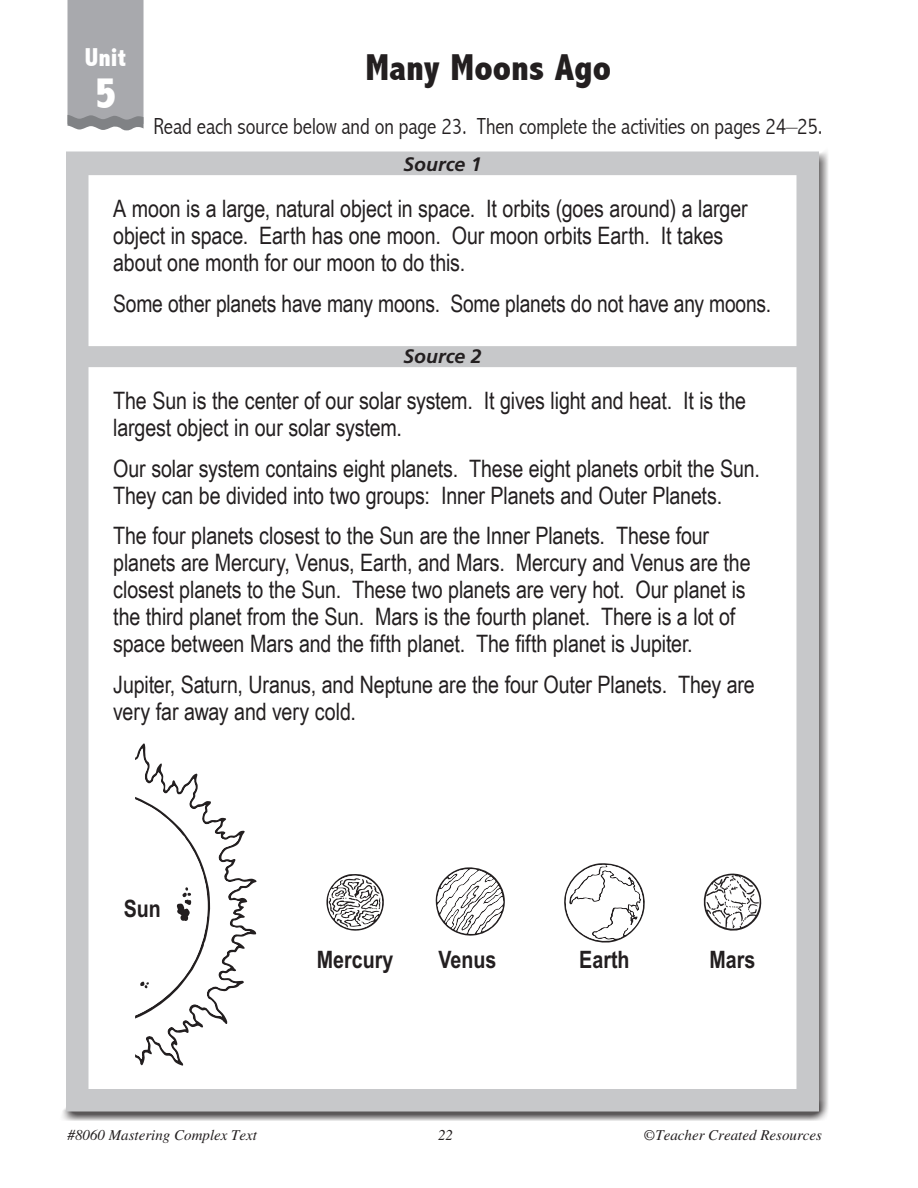
<style>
.page{position:relative;width:918px;height:1188px;background:#fff}
.page>*{position:absolute;margin:0;border:0;box-sizing:border-box;transform-origin:0 0}
.Unit{font:800 condensed 45px "Abadi";color:#fff}
.t1{font:800 condensed 37.5px "Abadi";color:#231f20}
.t2{font:800 condensed 25.95px "Abadi";color:#fff}
.Source_text_1col{font:24px/27px "Arial Narrow";letter-spacing:-.005em;color:#231f20}
.t3{font:700 24px "Arial Narrow";color:#231f20}
.Center_Directions_Te{font:300 condensed 23.25px "Abadi";letter-spacing:-.005em;color:#231f20}
.Source_bar_1col{font:italic 700 19.5px "Frutiger CE";color:#231f20}
.t4{font:italic 15px "Times LT Std";color:#231f20}
</style>
<div class="page">
<svg style="left:68px;top:0;width:76px;height:131px;background:#a6a7ab"></svg>
<div style="left:59px;top:146px;width:770px;height:975px;background:#231f20;opacity:.75"></div>
<div style="left:66px;top:152px;width:753px;height:960px;background:#fff;border:22px solid #c7c8ca"></div>
<div style="left:77px;top:154px;width:731px;height:21px;background:#c7c8ca"></div>
<div style="left:77px;top:346px;width:731px;height:21px;background:#c7c8ca"></div>
<svg style="left:135px;top:743px;width:122px;height:323px"></svg>
<svg style="left:564px;top:863px;width:81px;height:80px"></svg>
<svg style="left:326px;top:874px;width:58px;height:57px"></svg>
<svg style="left:435px;top:867px;width:70px;height:69px"></svg>
<svg style="left:703px;top:873px;width:58px;height:58px"></svg>
<p class="t2" style="left:85px;top:42px;width:43px">Unit</p>
<p class="Unit" style="left:94px;top:67px;width:24px">5</p>
<p class="t1" style="left:365px;top:46px;width:247px">Many Moons Ago</p>
<p class="Center_Directions_Te" style="left:154px;top:113px;width:671px">Read each source below and on page 23. Then complete the activities on pages 24–25.</p>
<p class="Source_bar_1col" style="left:403px;top:152px;width:80px">Source 1</p>
<p class="Source_text_1col" style="left:113px;top:195px;width:636px">A moon is a large, natural object in space. It orbits (goes around) a larger object in space. Earth has one moon. Our moon orbits Earth. It takes about one month for our moon to do this.</p>
<p class="Source_text_1col" style="left:113px;top:290px;width:659px">Some other planets have many moons. Some planets do not have any moons.</p>
<p class="Source_bar_1col" style="left:403px;top:344px;width:80px">Source 2</p>
<p class="Source_text_1col" style="left:113px;top:387px;width:634px">The Sun is the center of our solar system. It gives light and heat. It is the largest object in our solar system.</p>
<p class="Source_text_1col" style="left:113px;top:455px;width:648px">Our solar system contains eight planets. These eight planets orbit the Sun.<br>They can be divided into two groups: Inner Planets and Outer Planets.</p>
<p class="Source_text_1col" style="left:113px;top:522px;width:639px">The four planets closest to the Sun are the Inner Planets. These four planets are Mercury, Venus, Earth, and Mars. Mercury and Venus are the closest planets to the Sun. These two planets are very hot. Our planet is the third planet from the Sun. Mars is the fourth planet. There is a lot of space between Mars and the fifth planet. The fifth planet is Jupiter.</p>
<p class="Source_text_1col" style="left:113px;top:671px;width:643px">Jupiter, Saturn, Uranus, and Neptune are the four Outer Planets. They are very far away and very cold.</p>
<p class="t3" style="left:124px;top:894px;width:39px">Sun</p>
<p class="t3" style="left:317px;top:946px;width:78px">Mercury</p>
<p class="t3" style="left:439px;top:946px;width:59px">Venus</p>
<p class="t3" style="left:579px;top:946px;width:52px">Earth</p>
<p class="t3" style="left:709px;top:946px;width:47px">Mars</p>
<p class="t4" style="left:68px;top:1127px;width:191px">#8060 Mastering Complex Text</p>
<p class="t4" style="left:438px;top:1127px;width:16px">22</p>
<p class="t4" style="left:644px;top:1127px;width:180px">©Teacher Created Resources</p>
</div>
